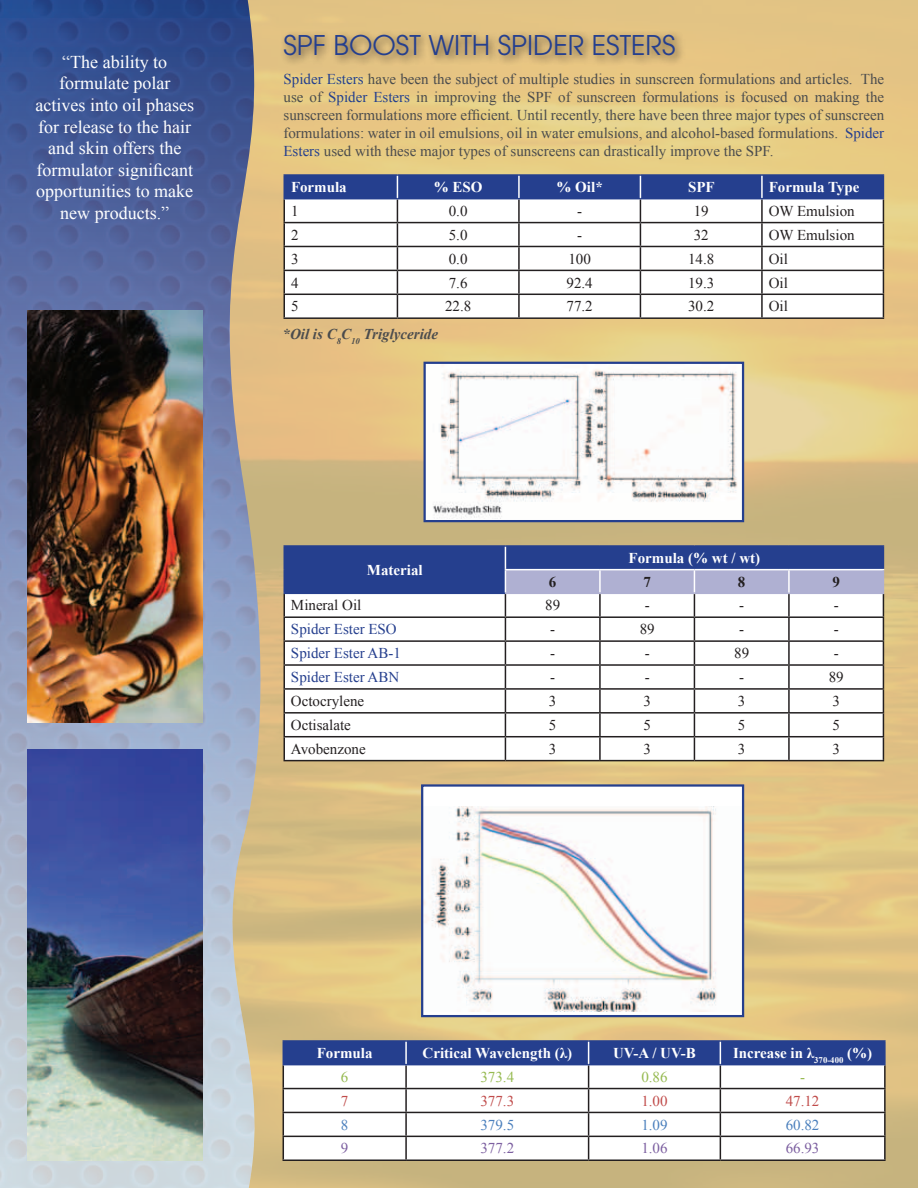
<style>
.page{position:relative;width:918px;height:1188px;background:#fff}
.page>*{position:absolute;margin:0;border:0;box-sizing:border-box;transform-origin:0 0}
.t1{font:27px "Avant Garde";color:#253f8e}
.t2{font:18px/21.6px "Times New Roman";color:#fff;text-align:center}
.t3{font:15px/18px "Times New Roman";color:#4b4c4d;text-align:justify}
.t4{font:15px "Times New Roman";color:#231f20}
.t5{font:700 15px "Times New Roman";color:#fff}
.t6{font:15px "Times New Roman";color:#253f8e}
.t7{font:italic 700 15px "Times New Roman";color:#4b4c4d}
.t8{font:15px "Times New Roman";color:#c04b4a}
.t9{font:15px "Times New Roman";color:#4b80bd}
.t10{font:15px "Times New Roman";color:#7c5fa0}
.t11{font:15px "Times New Roman";color:#96ba51}
.t12{font:700 15px "Times New Roman";color:#231f20}
.s1{color:#253f8e}
</style>
<div class="page">
<img style="left:276px;top:0;width:642px;height:1188px">
<svg style="left:261px;top:0;width:15px;height:1188px;background:#dcbd81"></svg>
<img style="left:0;top:0;width:261px;height:1188px">
<img style="left:27px;top:310px;width:175px;height:412px">
<img style="left:27px;top:749px;width:175px;height:412px">
<div style="left:280px;top:30px;width:406px;height:36px;background:#231f20;opacity:.75"></div>
<svg style="left:422px;top:361px;width:323px;height:162px"></svg>
<hr style="left:284px;top:760px;width:221px;height:1px;background:#231f20">
<hr style="left:505px;top:760px;width:95px;height:1px;background:#231f20">
<hr style="left:600px;top:760px;width:94px;height:1px;background:#231f20">
<hr style="left:694px;top:760px;width:95px;height:1px;background:#231f20">
<hr style="left:789px;top:760px;width:95px;height:1px;background:#231f20">
<hr style="left:284px;top:545px;width:221px;height:2px;background:#253f8e">
<hr style="left:505px;top:545px;width:95px;height:2px;background:#253f8e">
<hr style="left:600px;top:545px;width:94px;height:2px;background:#253f8e">
<hr style="left:694px;top:545px;width:95px;height:2px;background:#253f8e">
<hr style="left:789px;top:545px;width:95px;height:2px;background:#253f8e">
<svg style="left:284px;top:546px;width:600px;height:214px"></svg>
<hr style="left:788px;top:570px;width:2px;height:23px;background:#fff">
<svg style="left:420px;top:783px;width:325px;height:235px"></svg>
<hr style="left:884px;top:1065px;width:2px;height:23px;background:#231f20">
<hr style="left:720px;top:1088px;width:166px;height:1px;background:#231f20">
<hr style="left:884px;top:1089px;width:2px;height:23px;background:#231f20">
<hr style="left:720px;top:1112px;width:166px;height:1px;background:#231f20">
<hr style="left:884px;top:1113px;width:2px;height:23px;background:#231f20">
<hr style="left:720px;top:1136px;width:166px;height:1px;background:#231f20">
<hr style="left:884px;top:1137px;width:2px;height:22px;background:#231f20">
<hr style="left:283px;top:1159px;width:123px;height:2px;background:#231f20">
<hr style="left:406px;top:1159px;width:183px;height:2px;background:#231f20">
<hr style="left:589px;top:1159px;width:131px;height:2px;background:#231f20">
<hr style="left:720px;top:1159px;width:166px;height:2px;background:#231f20">
<hr style="left:283px;top:1040px;width:123px;height:2px;background:#253f8e">
<hr style="left:406px;top:1040px;width:183px;height:2px;background:#253f8e">
<hr style="left:589px;top:1040px;width:131px;height:2px;background:#253f8e">
<hr style="left:720px;top:1040px;width:166px;height:2px;background:#253f8e">
<hr style="left:884px;top:1042px;width:2px;height:22px;background:#253f8e">
<hr style="left:720px;top:1064px;width:166px;height:1px;background:#253f8e">
<svg style="left:283px;top:1041px;width:602px;height:118px"></svg>
<hr style="left:284px;top:317px;width:113px;height:2px;background:#231f20">
<hr style="left:397px;top:317px;width:122px;height:2px;background:#231f20">
<hr style="left:519px;top:317px;width:121px;height:2px;background:#231f20">
<hr style="left:640px;top:317px;width:122px;height:2px;background:#231f20">
<hr style="left:762px;top:317px;width:122px;height:2px;background:#231f20">
<hr style="left:284px;top:174px;width:113px;height:2px;background:#253f8e">
<hr style="left:397px;top:174px;width:122px;height:2px;background:#253f8e">
<hr style="left:519px;top:174px;width:121px;height:2px;background:#253f8e">
<hr style="left:640px;top:174px;width:122px;height:2px;background:#253f8e">
<hr style="left:762px;top:174px;width:122px;height:2px;background:#253f8e">
<svg style="left:284px;top:175px;width:600px;height:142px"></svg>
<hr style="left:761px;top:176px;width:2px;height:22px;background:#fff">
<p class="t2" style="left:36px;top:51px;width:160px">“The ability to formulate polar actives into oil phases for release to the hair and skin offers the formulator significant opportunities to make new products.”</p>
<h1 class="t1" style="left:284px;top:29px;width:69px">SPF BOOST</h1>
<h1 class="t1" style="left:428px;top:29px;width:98px">WITH SPIDER</h1>
<h1 class="t1" style="left:592px;top:29px;width:30px">ESTERS</h1>
<p class="t3" style="left:284px;top:70px;width:602px"><span class="s1">Spider Esters</span> have been the subject of multiple studies in sunscreen formulations and articles. The use of <span class="s1">Spider Esters</span> in improving the SPF of sunscreen formulations is focused on making the sunscreen formulations more efficient. Until recently, there have been three major types of sunscreen formulations: water in oil emulsions, oil in water emulsions, and alcohol-based formulations. <span class="s1">Spider Esters</span> used with these major types of sunscreens can drastically improve the SPF.</p>
<p class="t5" style="left:291px;top:177px;width:57px">Formula</p>
<p class="t5" style="left:434px;top:177px;width:50px">% ESO</p>
<p class="t5" style="left:557px;top:177px;width:48px">% Oil*</p>
<p class="t5" style="left:688px;top:177px;width:28px">SPF</p>
<p class="t5" style="left:769px;top:177px;width:92px">Formula Type</p>
<p class="t4" style="left:291px;top:201px;width:9px">1</p>
<p class="t4" style="left:449px;top:201px;width:20px">0.0</p>
<p class="t4" style="left:577px;top:201px;width:6px">-</p>
<p class="t4" style="left:694px;top:201px;width:16px">19</p>
<p class="t4" style="left:769px;top:201px;width:87px">OW Emulsion</p>
<p class="t4" style="left:291px;top:225px;width:9px">2</p>
<p class="t4" style="left:449px;top:225px;width:20px">5.0</p>
<p class="t4" style="left:577px;top:225px;width:6px">-</p>
<p class="t4" style="left:694px;top:225px;width:16px">32</p>
<p class="t4" style="left:769px;top:225px;width:87px">OW Emulsion</p>
<p class="t4" style="left:291px;top:249px;width:9px">3</p>
<p class="t4" style="left:449px;top:249px;width:20px">0.0</p>
<p class="t4" style="left:568px;top:249px;width:24px">100</p>
<p class="t4" style="left:688px;top:249px;width:28px">14.8</p>
<p class="t4" style="left:769px;top:249px;width:21px">Oil</p>
<p class="t4" style="left:291px;top:272px;width:9px">4</p>
<p class="t4" style="left:449px;top:272px;width:20px">7.6</p>
<p class="t4" style="left:567px;top:272px;width:28px">92.4</p>
<p class="t4" style="left:688px;top:272px;width:28px">19.3</p>
<p class="t4" style="left:769px;top:272px;width:21px">Oil</p>
<p class="t4" style="left:291px;top:296px;width:9px">5</p>
<p class="t4" style="left:445px;top:296px;width:28px">22.8</p>
<p class="t4" style="left:567px;top:296px;width:28px">77.2</p>
<p class="t4" style="left:688px;top:296px;width:28px">30.2</p>
<p class="t4" style="left:769px;top:296px;width:21px">Oil</p>
<p class="t7" style="left:283px;top:323px;width:157px">*Oil is C<sub>8</sub>C<sub>10</sub> Triglyceride</p>
<p class="t5" style="left:367px;top:559px;width:57px">Material</p>
<p class="t5" style="left:629px;top:548px;width:133px">Formula (% wt / wt)</p>
<p class="t12" style="left:549px;top:571px;width:9px">6</p>
<p class="t12" style="left:643px;top:571px;width:9px">7</p>
<p class="t12" style="left:738px;top:571px;width:9px">8</p>
<p class="t12" style="left:832px;top:571px;width:9px">9</p>
<p class="t4" style="left:291px;top:595px;width:72px">Mineral Oil</p>
<p class="t4" style="left:545px;top:595px;width:16px">89</p>
<p class="t4" style="left:645px;top:595px;width:6px">-</p>
<p class="t4" style="left:739px;top:595px;width:6px">-</p>
<p class="t4" style="left:834px;top:595px;width:6px">-</p>
<p class="t6" style="left:291px;top:619px;width:107px">Spider Ester ESO</p>
<p class="t4" style="left:550px;top:619px;width:6px">-</p>
<p class="t4" style="left:640px;top:619px;width:16px">89</p>
<p class="t4" style="left:739px;top:619px;width:6px">-</p>
<p class="t4" style="left:834px;top:619px;width:6px">-</p>
<p class="t6" style="left:291px;top:643px;width:111px">Spider Ester AB-1</p>
<p class="t4" style="left:550px;top:643px;width:6px">-</p>
<p class="t4" style="left:645px;top:643px;width:6px">-</p>
<p class="t4" style="left:734px;top:643px;width:16px">89</p>
<p class="t4" style="left:834px;top:643px;width:6px">-</p>
<p class="t6" style="left:291px;top:667px;width:110px">Spider Ester ABN</p>
<p class="t4" style="left:550px;top:667px;width:6px">-</p>
<p class="t4" style="left:645px;top:667px;width:6px">-</p>
<p class="t4" style="left:739px;top:667px;width:6px">-</p>
<p class="t4" style="left:829px;top:667px;width:16px">89</p>
<p class="t4" style="left:291px;top:691px;width:75px">Octocrylene</p>
<p class="t4" style="left:549px;top:691px;width:9px">3</p>
<p class="t4" style="left:643px;top:691px;width:9px">3</p>
<p class="t4" style="left:738px;top:691px;width:9px">3</p>
<p class="t4" style="left:832px;top:691px;width:9px">3</p>
<p class="t4" style="left:291px;top:715px;width:61px">Octisalate</p>
<p class="t4" style="left:549px;top:715px;width:9px">5</p>
<p class="t4" style="left:643px;top:715px;width:9px">5</p>
<p class="t4" style="left:738px;top:715px;width:9px">5</p>
<p class="t4" style="left:832px;top:715px;width:9px">5</p>
<p class="t4" style="left:291px;top:739px;width:76px">Avobenzone</p>
<p class="t4" style="left:549px;top:739px;width:9px">3</p>
<p class="t4" style="left:643px;top:739px;width:9px">3</p>
<p class="t4" style="left:738px;top:739px;width:9px">3</p>
<p class="t4" style="left:832px;top:739px;width:9px">3</p>
<p class="t5" style="left:317px;top:1043px;width:57px">Formula</p>
<p class="t5" style="left:423px;top:1043px;width:151px">Critical Wavelength (λ)</p>
<p class="t5" style="left:613px;top:1043px;width:84px">UV-A / UV-B</p>
<p class="t5" style="left:733px;top:1043px;width:141px">Increase in λ<sub>370-400</sub> (%)</p>
<p class="t11" style="left:341px;top:1067px;width:9px">6</p>
<p class="t11" style="left:480px;top:1067px;width:35px">373.4</p>
<p class="t11" style="left:641px;top:1067px;width:28px">0.86</p>
<p class="t11" style="left:800px;top:1067px;width:6px">-</p>
<p class="t8" style="left:341px;top:1091px;width:9px">7</p>
<p class="t8" style="left:480px;top:1091px;width:35px">377.3</p>
<p class="t8" style="left:641px;top:1091px;width:28px">1.00</p>
<p class="t8" style="left:786px;top:1091px;width:35px">47.12</p>
<p class="t9" style="left:341px;top:1114px;width:9px">8</p>
<p class="t9" style="left:480px;top:1114px;width:35px">379.5</p>
<p class="t9" style="left:641px;top:1114px;width:28px">1.09</p>
<p class="t9" style="left:786px;top:1114px;width:35px">60.82</p>
<p class="t10" style="left:341px;top:1138px;width:9px">9</p>
<p class="t10" style="left:480px;top:1138px;width:35px">377.2</p>
<p class="t10" style="left:641px;top:1138px;width:28px">1.06</p>
<p class="t10" style="left:786px;top:1138px;width:35px">66.93</p>
</div>
